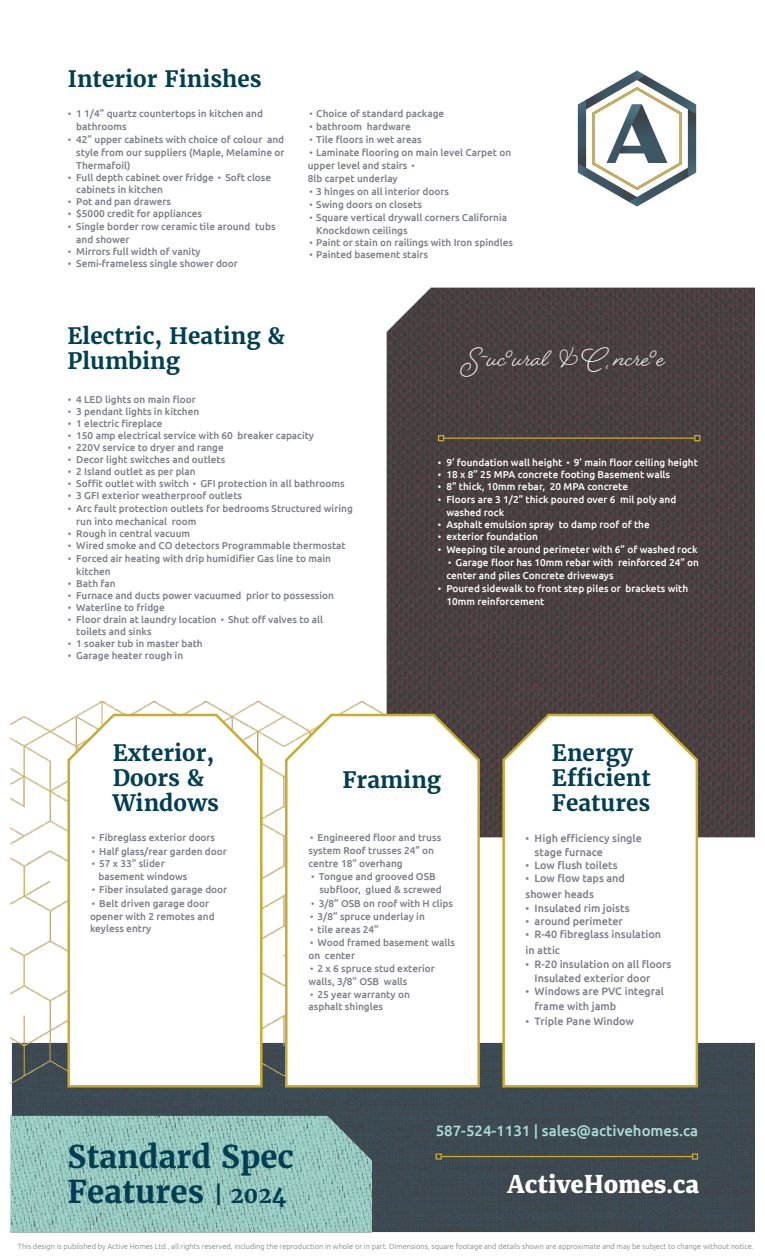
<style>
.page{position:relative;width:765px;height:1260px;background:#fff}
.page>*{position:absolute;margin:0;border:0;box-sizing:border-box;transform-origin:0 0}
.t1{font:700 31.25px/34.8px "Merriweather";color:#003f53}
.t2{font:700 27.5px "Beloved Script";color:#fff}
.t3{font:25px "Portada Eb";color:#fff}
.t4{font:700 22.5px/25px "Merriweather";color:#003f53}
.t5{font:500 15px "Ubuntu";color:#a9ddd3}
.t6{font:500 10.75px/14px "Ubuntu";color:#7a7c86}
.t7{font:500 10px/13px "Ubuntu";color:#7a7c86}
.t8{font:500 10px/12.9px "Ubuntu";color:#fff}
.t9{font:300 7.5px "Ubuntu";color:#7a7c86}
.s1{font-family:"Times New Roman";font-weight:400}
.s2{font-family:"Nimbus Rom D";font-weight:400}
.s3{font-size:22.5px}
</style>
<div class="page">
<img style="left:11px;top:1042px;width:743px;height:190px">
<img style="left:11px;top:1116px;width:360px;height:116px">
<hr style="left:441px;top:1156px;width:252px;height:1px;background:#cbab29">
<div style="left:436px;top:1153px;width:6px;height:7px;border:1px solid #cbab29"></div>
<div style="left:692px;top:1153px;width:6px;height:7px;border:1px solid #cbab29"></div>
<img style="left:11px;top:702px;width:455px;height:390px">
<img style="left:387px;top:288px;width:367px;height:549px">
<svg style="left:501px;top:713px;width:199px;height:376px"></svg>
<hr style="left:444px;top:438px;width:251px;height:1px;background:#cbab29">
<svg style="left:438px;top:435px;width:6px;height:6px"></svg>
<svg style="left:694px;top:435px;width:6px;height:6px"></svg>
<svg style="left:284px;top:713px;width:198px;height:376px"></svg>
<svg style="left:66px;top:713px;width:199px;height:376px"></svg>
<img style="left:577px;top:70px;width:120px;height:137px">
<h3 class="t4" style="left:68px;top:66px;width:195px">Interior Finishes</h3>
<p class="t7" style="left:76px;top:106px;width:188px;text-indent:-9px"><span class="s1">•</span> 1 1/4” quartz countertops in kitchen and bathrooms</p>
<p class="t7" style="left:76px;top:132px;width:210px;text-align:justify;text-indent:-9px"><span class="s1">•</span> 42” upper cabinets with choice of colour and style from our suppliers (Maple, Melamine or Thermafoil)</p>
<p class="t7" style="left:76px;top:171px;width:196px;line-height:12px;text-indent:-9px"><span class="s1">•</span> Full depth cabinet over fridge <span class="s2">•</span> Soft close cabinets in kitchen</p>
<p class="t7" style="left:68px;top:194px;width:105px"><span class="s1">•</span> Pot and pan drawers</p>
<p class="t7" style="left:68px;top:206px;width:136px"><span class="s1">•</span> $5000 credit for appliances</p>
<p class="t7" style="left:76px;top:220px;width:201px;text-indent:-9px"><span class="s1">•</span> Single border row ceramic tile around tubs and shower</p>
<p class="t7" style="left:68px;top:245px;width:134px"><span class="s1">•</span> Mirrors full width of vanity</p>
<p class="t7" style="left:68px;top:257px;width:172px"><span class="s1">•</span> Semi-frameless single shower door</p>
<h3 class="t4" style="left:68px;top:324px;width:219px">Electric, Heating &amp;<br>Plumbing</h3>
<p class="t7" style="left:308px;top:106px;width:138px"><span class="s2">•</span> Choice of standard package</p>
<p class="t7" style="left:308px;top:119px;width:105px"><span class="s2">•</span> bathroom hardware</p>
<p class="t7" style="left:308px;top:132px;width:115px"><span class="s2">•</span> Tile floors in wet areas</p>
<p class="t7" style="left:308px;top:145px;width:205px"><span class="s2">•</span> Laminate flooring on main level Carpet on upper level and stairs <span class="s2">•<br></span>8lb carpet underlay</p>
<p class="t7" style="left:308px;top:184px;width:143px"><span class="s2">•</span> 3 hinges on all interior doors</p>
<p class="t7" style="left:308px;top:197px;width:116px"><span class="s2">•</span> Swing doors on closets</p>
<p class="t7" style="left:316px;top:210px;width:192px;text-indent:-9px"><span class="s2">•</span> Square vertical drywall corners California<br>Knockdown ceilings</p>
<p class="t7" style="left:308px;top:235px;width:207px"><span class="s2">•</span> Paint or stain on railings with Iron spindles</p>
<p class="t7" style="left:308px;top:247px;width:122px"><span class="s2">•</span> Painted basement stairs</p>
<h2 class="t2" style="left:466px;top:340px;width:201px">S˜uc°ural &amp; C˛ ncre°e</h2>
<p class="t7" style="left:68px;top:392px;width:129px"><span class="s1">•</span> 4 LED lights on main floor</p>
<p class="t7" style="left:68px;top:404px;width:133px"><span class="s1">•</span> 3 pendant lights in kitchen</p>
<p class="t7" style="left:68px;top:416px;width:96px"><span class="s1">•</span> 1 electric fireplace</p>
<p class="t7" style="left:68px;top:428px;width:248px"><span class="s1">•</span> 150 amp electrical service with 60 breaker capacity</p>
<p class="t7" style="left:68px;top:440px;width:158px"><span class="s1">•</span> 220V service to dryer and range</p>
<p class="t7" style="left:68px;top:452px;width:159px"><span class="s1">•</span> Decor light switches and outlets</p>
<p class="t7" style="left:68px;top:464px;width:130px"><span class="s1">•</span> 2 Island outlet as per plan</p>
<p class="t7" style="left:68px;top:476px;width:278px"><span class="s1">•</span> Soffit outlet with switch <span class="s2">•</span> GFI protection in all bathrooms</p>
<p class="t7" style="left:68px;top:488px;width:176px"><span class="s1">•</span> 3 GFI exterior weatherproof outlets</p>
<p class="t7" style="left:76px;top:501px;width:278px;text-indent:-9px"><span class="s1">•</span> Arc fault protection outlets for bedrooms Structured wiring run into mechanical room</p>
<p class="t7" style="left:68px;top:526px;width:124px"><span class="s1">•</span> Rough in central vacuum</p>
<p class="t7" style="left:68px;top:538px;width:279px"><span class="s1">•</span> Wired smoke and CO detectors Programmable thermostat</p>
<p class="t7" style="left:76px;top:551px;width:256px;text-indent:-9px"><span class="s1">•</span> Forced air heating with drip humidifier Gas line to main kitchen</p>
<p class="t7" style="left:68px;top:576px;width:49px"><span class="s1">•</span> Bath fan</p>
<p class="t7" style="left:68px;top:588px;width:268px"><span class="s1">•</span> Furnace and ducts power vacuumed prior to possession</p>
<p class="t7" style="left:68px;top:600px;width:99px"><span class="s1">•</span> Waterline to fridge</p>
<p class="t7" style="left:76px;top:613px;width:248px;line-height:12px;text-indent:-9px"><span class="s1">•</span> Floor drain at laundry location <span class="s2">•</span> Shut off valves to all toilets and sinks</p>
<p class="t7" style="left:68px;top:636px;width:137px"><span class="s1">•</span> 1 soaker tub in master bath</p>
<p class="t7" style="left:68px;top:648px;width:117px"><span class="s1">•</span> Garage heater rough in</p>
<p class="t8" style="left:438px;top:456px;width:261px"><span class="s1">•</span> 9’ foundation wall height <span class="s2">•</span> 9’ main floor ceiling height</p>
<p class="t8" style="left:438px;top:468px;width:234px"><span class="s1">•</span> 18 x 8” 25 MPA concrete footing Basement walls</p>
<p class="t8" style="left:438px;top:480px;width:192px"><span class="s1">•</span> 8” thick, 10mm rebar, 20 MPA concrete</p>
<p class="t8" style="left:446px;top:493px;width:231px;text-indent:-8px"><span class="s1">•</span> Floors are 3 1/2” thick poured over 6 mil poly and washed rock</p>
<p class="t8" style="left:438px;top:518px;width:213px"><span class="s1">•</span> Asphalt emulsion spray to damp roof of the</p>
<p class="t8" style="left:438px;top:530px;width:102px"><span class="s1">•</span> exterior foundation</p>
<p class="t8" style="left:438px;top:543px;width:261px"><span class="s1">•</span> Weeping tile around perimeter with 6” of washed rock</p>
<p class="t8" style="left:446px;top:556px;width:254px"><span class="s2">•</span> Garage floor has 10mm rebar with reinforced 24” on center and piles Concrete driveways</p>
<p class="t8" style="left:446px;top:582px;width:243px;text-indent:-8px"><span class="s1">•</span> Poured sidewalk to front step piles or brackets with<br>10mm reinforcement</p>
<h3 class="t4" style="left:113px;top:740px;width:108px">Exterior,<br>Doors &amp;<br>Windows</h3>
<p class="t7" style="left:90px;top:831px;width:127px"><span class="s2">•</span> Fibreglass exterior doors</p>
<p class="t7" style="left:90px;top:844px;width:138px"><span class="s2">•</span> Half glass/rear garden door</p>
<p class="t7" style="left:99px;top:857px;width:90px;text-indent:-9px"><span class="s2">•</span> 57 x 33” slider basement windows</p>
<p class="t7" style="left:90px;top:883px;width:139px"><span class="s2">•</span> Fiber insulated garage door</p>
<p class="t7" style="left:90px;top:896px;width:126px"><span class="s2">•</span> Belt driven garage door opener with 2 remotes and keyless entry</p>
<h3 class="t4" style="left:342px;top:768px;width:100px">Framing</h3>
<p class="t7" style="left:308px;top:831px;width:134px"><span class="s2">•</span> Engineered floor and truss system Roof trusses 24” on centre 18” overhang</p>
<p class="t7" style="left:319px;top:870px;width:124px;text-indent:-10px"><span class="s2">•</span> Tongue and grooved OSB subfloor, glued &amp; screwed</p>
<p class="t7" style="left:310px;top:896px;width:145px"><span class="s2">•</span> 3/8” OSB on roof with H clips</p>
<p class="t7" style="left:308px;top:909px;width:118px"><span class="s2">•</span> 3/8” spruce underlay in</p>
<p class="t7" style="left:308px;top:922px;width:72px"><span class="s2">•</span> tile areas 24”</p>
<p class="t7" style="left:308px;top:935px;width:148px"><span class="s2">•</span> Wood framed basement walls on center</p>
<p class="t7" style="left:308px;top:961px;width:128px"><span class="s2">•</span> 2 x 6 spruce stud exterior walls, 3/8” OSB walls</p>
<p class="t7" style="left:308px;top:987px;width:103px"><span class="s2">•</span> 25 year warranty on asphalt shingles</p>
<h3 class="t4" style="left:552px;top:740px;width:100px">Energy<br>Efficient<br>Features</h3>
<p class="t6" style="left:535px;top:831px;width:109px;text-indent:-9px"><span class="s1">•</span> High efficiency single stage furnace</p>
<p class="t6" style="left:525px;top:858px;width:94px"><span class="s1">•</span> Low flush toilets</p>
<p class="t6" style="left:525px;top:870px;width:101px;line-height:16.2px"><span class="s1">•</span> Low flow taps and shower heads</p>
<p class="t6" style="left:525px;top:901px;width:106px"><span class="s1">•</span> Insulated rim joists</p>
<p class="t6" style="left:525px;top:914px;width:99px"><span class="s1">•</span> around perimeter</p>
<p class="t6" style="left:525px;top:926px;width:137px;line-height:16.1px"><span class="s1">•</span> R-40 fibreglass insulation in attic</p>
<p class="t6" style="left:535px;top:957px;width:138px;text-indent:-9px"><span class="s1">•</span> R-20 insulation on all floors<br>Insulated exterior door</p>
<p class="t6" style="left:535px;top:984px;width:131px;line-height:14.9px;text-indent:-9px"><span class="s1">•</span> Windows are PVC integral frame with jamb</p>
<p class="t6" style="left:525px;top:1013px;width:110px"><span class="s1">•</span> Triple Pane Window</p>
<h1 class="t1" style="left:68px;top:1139px;width:228px">Standard Spec<br>Features <span class="s3">| 2024</span></h1>
<h3 class="t5" style="left:436px;top:1121px;width:264px">587-524-1131 | sales@activehomes.ca</h3>
<h3 class="t3" style="left:507px;top:1166px;width:194px">ActiveHomes.ca</h3>
<p class="t9" style="left:18px;top:1242px;width:737px">This design is published by Active Homes Ltd., all rights reserved, including the reproduction in whole or in part. Dimensions, square footage and details shown are approximate and may be subject to change without notice.</p>
</div>
